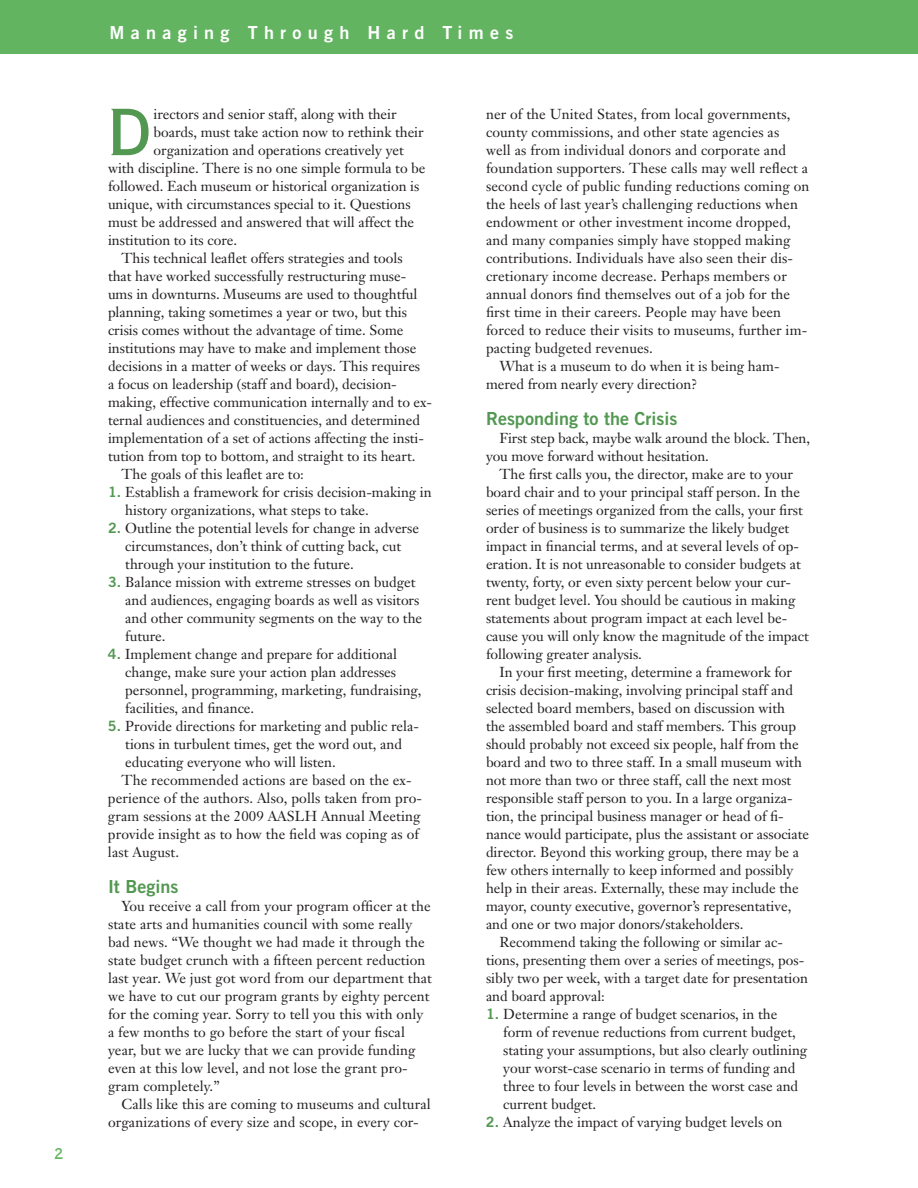
<style>
.page{position:relative;width:918px;height:1188px;background:#fff}
.page>*{position:absolute;margin:0;border:0;box-sizing:border-box;transform-origin:0 0}
.Body_Janson{font:63.75px "Copperplate Thirty AB";color:#529851}
.Trade_Bold2_12_12{font:18px "Trade Gothic Bold Two";color:#529851}
.Trade_8_9_Sidebar_bo{font:18px "Trade Gothic Bold Two";letter-spacing:.35em;color:#fff}
.t1{font:15px "Copperplate Thirty AB";color:#63b461}
.Body_Janson-2{font:14.25px/18px "Janson Text";color:#231f20}
.Body_Janson_No_Inden{font:14.25px/18px "Janson Text";color:#231f20}
.s1{font-family:"Trade Gothic Bold Two";color:#529851}
</style>
<div class="page">
<div style="left:0;top:0;width:918px;height:54px;background:#63b461"></div>
<p class="t1" style="left:54px;top:1145px;width:11px">2</p>
<p class="Trade_8_9_Sidebar_bo" style="left:110px;top:21px;width:405px">Managing Through Hard Times</p>
<p class="Body_Janson" style="left:108px;top:93px;width:44px">D</p>
<p class="Body_Janson-2" style="left:154px;top:105px;width:245px">irectors and senior staff, along with their</p>
<p class="Body_Janson-2" style="left:154px;top:123px;width:272px">boards, must take action now to rethink their</p>
<p class="Body_Janson-2" style="left:154px;top:141px;width:252px">organization and operations creatively yet</p>
<p class="Body_Janson-2" style="left:108px;top:159px;width:319px">with discipline. There is no one simple formula to be</p>
<p class="Body_Janson-2" style="left:108px;top:177px;width:313px">followed. Each museum or historical organization is</p>
<p class="Body_Janson-2" style="left:108px;top:195px;width:304px">unique, with circumstances special to it. Questions</p>
<p class="Body_Janson-2" style="left:108px;top:213px;width:308px">must be addressed and answered that will affect the</p>
<p class="Body_Janson-2" style="left:108px;top:231px;width:131px">institution to its core.</p>
<p class="Body_Janson-2" style="left:108px;top:249px;width:326px;text-indent:13px">This technical leaflet offers strategies and tools<br>that have worked successfully restructuring muse&shy;ums in downturns. Museums are used to thoughtful planning, taking sometimes a year or two, but this crisis comes without the advantage of time. Some institutions may have to make and implement those decisions in a matter of weeks or days. This requires<br>a focus on leadership (staff and board), decision&shy;making, effective communication internally and to ex&shy;ternal audiences and constituencies, and determined implementation of a set of actions affecting the insti&shy;tution from top to bottom, and straight to its heart.</p>
<p class="Body_Janson-2" style="left:121px;top:465px;width:184px">The goals of this leaflet are to:</p>
<p class="Body_Janson_No_Inden" style="left:125px;top:483px;width:308px;text-indent:-17px"><span class="s1">1.</span> Establish a framework for crisis decision-making in history organizations, what steps to take.</p>
<p class="Body_Janson_No_Inden" style="left:125px;top:519px;width:295px;text-indent:-17px"><span class="s1">2.</span> Outline the potential levels for change in adverse circumstances, don’t think of cutting back, cut through your institution to the future.</p>
<p class="Body_Janson_No_Inden" style="left:125px;top:573px;width:298px;text-indent:-17px"><span class="s1">3.</span> Balance mission with extreme stresses on budget and audiences, engaging boards as well as visitors and other community segments on the way to the future.</p>
<p class="Body_Janson_No_Inden" style="left:125px;top:645px;width:298px;text-indent:-17px"><span class="s1">4.</span> Implement change and prepare for additional change, make sure your action plan addresses personnel, programming, marketing, fundraising, facilities, and finance.</p>
<p class="Body_Janson_No_Inden" style="left:125px;top:717px;width:295px;text-indent:-17px"><span class="s1">5.</span> Provide directions for marketing and public rela&shy;tions in turbulent times, get the word out, and educating everyone who will listen.</p>
<p class="Body_Janson-2" style="left:108px;top:771px;width:315px;text-indent:13px">The recommended actions are based on the ex&shy;perience of the authors. Also, polls taken from pro&shy;gram sessions at the 2009 AASLH Annual Meeting provide insight as to how the field was coping as of last August.</p>
<p class="Trade_Bold2_12_12" style="left:108px;top:876px;width:72px">It Begins</p>
<p class="Body_Janson-2" style="left:108px;top:897px;width:325px;text-indent:13px">You receive a call from your program officer at the state arts and humanities council with some really bad news. “We thought we had made it through the state budget crunch with a fifteen percent reduction last year. We just got word from our department that we have to cut our program grants by eighty percent for the coming year. Sorry to tell you this with only a few months to go before the start of your fiscal year, but we are lucky that we can provide funding even at this low level, and not lose the grant pro&shy;gram completely.”</p>
<p class="Body_Janson-2" style="left:108px;top:1095px;width:324px;text-indent:13px">Calls like this are coming to museums and cultural organizations of every size and scope, in every cor-</p>
<p class="Body_Janson-2" style="left:486px;top:105px;width:325px">ner of the United States, from local governments, county commissions, and other state agencies as<br>well as from individual donors and corporate and foundation supporters. These calls may well reflect a second cycle of public funding reductions coming on the heels of last year’s challenging reductions when endowment or other investment income dropped, and many companies simply have stopped making contributions. Individuals have also seen their dis&shy;cretionary income decrease. Perhaps members or annual donors find themselves out of a job for the first time in their careers. People may have been forced to reduce their visits to museums, further im&shy;pacting budgeted revenues.</p>
<p class="Body_Janson-2" style="left:486px;top:357px;width:295px;text-indent:13px">What is a museum to do when it is being ham&shy;mered from nearly every direction?</p>
<p class="Trade_Bold2_12_12" style="left:486px;top:408px;width:193px">Responding to the Crisis</p>
<p class="Body_Janson-2" style="left:486px;top:429px;width:326px;text-indent:13px">First step back, maybe walk around the block. Then, you move forward without hesitation.</p>
<p class="Body_Janson-2" style="left:486px;top:465px;width:324px;text-indent:13px">The first calls you, the director, make are to your board chair and to your principal staff person. In the series of meetings organized from the calls, your first order of business is to summarize the likely budget impact in financial terms, and at several levels of op&shy;eration. It is not unreasonable to consider budgets at twenty, forty, or even sixty percent below your cur&shy;rent budget level. You should be cautious in making statements about program impact at each level be&shy;cause you will only know the magnitude of the impact following greater analysis.</p>
<p class="Body_Janson-2" style="left:486px;top:663px;width:325px;text-indent:13px">In your first meeting, determine a framework for crisis decision-making, involving principal staff and selected board members, based on discussion with<br>the assembled board and staff members. This group should probably not exceed six people, half from the board and two to three staff. In a small museum with not more than two or three staff, call the next most responsible staff person to you. In a large organiza&shy;tion, the principal business manager or head of fi&shy;nance would participate, plus the assistant or associate director. Beyond this working group, there may be a few others internally to keep informed and possibly help in their areas. Externally, these may include the mayor, county executive, governor’s representative, and one or two major donors/stakeholders.</p>
<p class="Body_Janson-2" style="left:486px;top:933px;width:323px;text-indent:13px">Recommend taking the following or similar ac&shy;tions, presenting them over a series of meetings, pos&shy;sibly two per week, with a target date for presentation and board approval:</p>
<p class="Body_Janson_No_Inden" style="left:503px;top:1005px;width:306px;text-indent:-17px"><span class="s1">1.</span> Determine a range of budget scenarios, in the form of revenue reductions from current budget, stating your assumptions, but also clearly outlining your worst-case scenario in terms of funding and three to four levels in between the worst case and current budget.</p>
<p class="Body_Janson_No_Inden" style="left:486px;top:1113px;width:298px"><span class="s1">2.</span> Analyze the impact of varying budget levels on</p>
</div>
